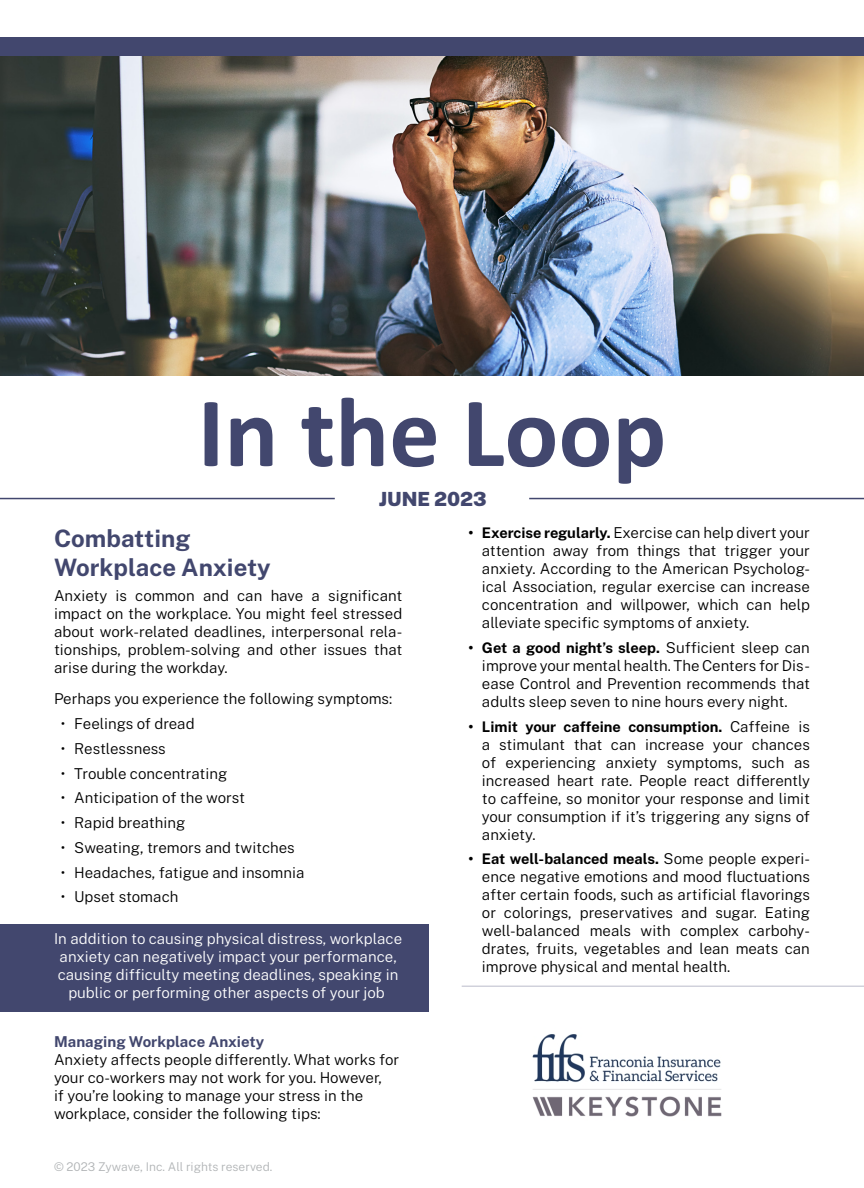
<style>
.page{position:relative;width:864px;height:1188px;background:#fff}
.page>*{position:absolute;margin:0;border:0;box-sizing:border-box;transform-origin:0 0}
.t1{font:700 100.5px "Calibri";color:#42476e}
.t2{font:700 24px/28.8px "Public Sans";color:#42476e}
.t3{font:900 19.5px "Public Sans";color:#42476e}
.t4{font:300 15px/18px "Public Sans";color:#000;text-align:justify}
.t5{font:300 15px/18px "Public Sans";color:#fff;text-align:center}
.t6{font:700 15px "Public Sans";color:#42476e}
.t7{font:700 14.7px "Public Sans";color:#000}
.t8{font:300 12px "Public Sans";color:#b1b4b6}
.s1{color:#42476e}
.s2{font-weight:700;font-size:14.7px}
.s3{font-weight:300;font-size:15px}
</style>
<div class="page">
<div style="left:0;top:925px;width:428px;height:87px;background:#42476e"></div>
<img style="left:0;top:56px;width:864px;height:320px">
<hr style="left:529px;top:498px;width:335px;height:1px;background:#42476e">
<hr style="left:0;top:498px;width:335px;height:1px;background:#42476e">
<div style="left:0;top:38px;width:864px;height:18px;background:#42476e"></div>
<hr style="left:462px;top:986px;width:402px;height:1px;background:#42476e">
<img style="left:532px;top:1034px;width:190px;height:83px">
<h1 class="t1" style="left:198px;top:362px;width:470px">In the Loop</h1>
<h3 class="t3" style="left:379px;top:484px;width:109px">JUNE 2023</h3>
<h2 class="t2" style="left:54px;top:522px;width:218px">Combatting<br>Workplace Anxiety</h2>
<p class="t4" style="left:54px;top:585px;width:350px">Anxiety is common and can have a significant impact on the workplace. You might feel stressed about work-related deadlines, interpersonal rela&shy;tionships, problem-solving and other issues that arise during the workday.</p>
<p class="t4" style="left:54px;top:689px;width:340px">Perhaps you experience the following symptoms:</p>
<p class="t4" style="left:61px;top:713px;width:135px">• Feelings of dread</p>
<p class="t4" style="left:61px;top:738px;width:107px">• Restlessness</p>
<p class="t4" style="left:61px;top:763px;width:168px">• Trouble concentrating</p>
<p class="t4" style="left:61px;top:788px;width:186px">• Anticipation of the worst</p>
<p class="t4" style="left:61px;top:812px;width:126px">• Rapid breathing</p>
<p class="t4" style="left:61px;top:837px;width:236px">• Sweating, tremors and twitches</p>
<p class="t4" style="left:61px;top:862px;width:245px">• Headaches, fatigue and insomnia</p>
<p class="t4" style="left:61px;top:887px;width:119px">• Upset stomach</p>
<p class="t5" style="left:54px;top:928px;width:350px">In addition to causing physical distress, workplace anxiety can negatively impact your performance, causing difficulty meeting deadlines, speaking in public or performing other aspects of your job<span class="s1">.</span></p>
<p class="t6" style="left:54px;top:1030px;width:212px">Managing Workplace Anxiety</p>
<p class="t4" style="left:54px;top:1049px;width:347px;text-align:left">Anxiety affects people differently. What works for your co-workers may not work for you. However,<br>if you’re looking to manage your stress in the workplace, consider the following tips:</p>
<p class="t8" style="left:54px;top:1158px;width:220px">© 2023 Zywave, Inc. All rights reserved.</p>
<p class="t4" style="left:482px;top:523px;width:330px;text-indent:-13px"><span class="s2">• Exercise regularly.</span> Exercise can help divert your attention away from things that trigger your anxiety. According to the American Psycholog&shy;ical Association, regular exercise can increase concentration and willpower, which can help alleviate specific symptoms of anxiety.</p>
<p class="t7" style="left:468px;top:636px;width:343px">• Get a good night’s sleep. <span class="s3">Sufficient sleep can</span></p>
<p class="t4" style="left:482px;top:655px;width:330px">improve your mental health. The Centers for Dis&shy;ease Control and Prevention recommends that adults sleep seven to nine hours every night.</p>
<p class="t7" style="left:468px;top:715px;width:343px">• Limit your caffeine consumption. <span class="s3">Caffeine is</span></p>
<p class="t4" style="left:482px;top:734px;width:330px">a stimulant that can increase your chances of experiencing anxiety symptoms, such as increased heart rate. People react differently to caffeine, so monitor your response and limit your consumption if it’s triggering any signs of anxiety.</p>
<p class="t7" style="left:468px;top:848px;width:343px">• Eat well-balanced meals. <span class="s3">Some people experi-</span></p>
<p class="t4" style="left:482px;top:867px;width:330px">ence negative emotions and mood fluctuations after certain foods, such as artificial flavorings or colorings, preservatives and sugar. Eating well-balanced meals with complex carbohy&shy;drates, fruits, vegetables and lean meats can improve physical and mental health.</p>
</div>
